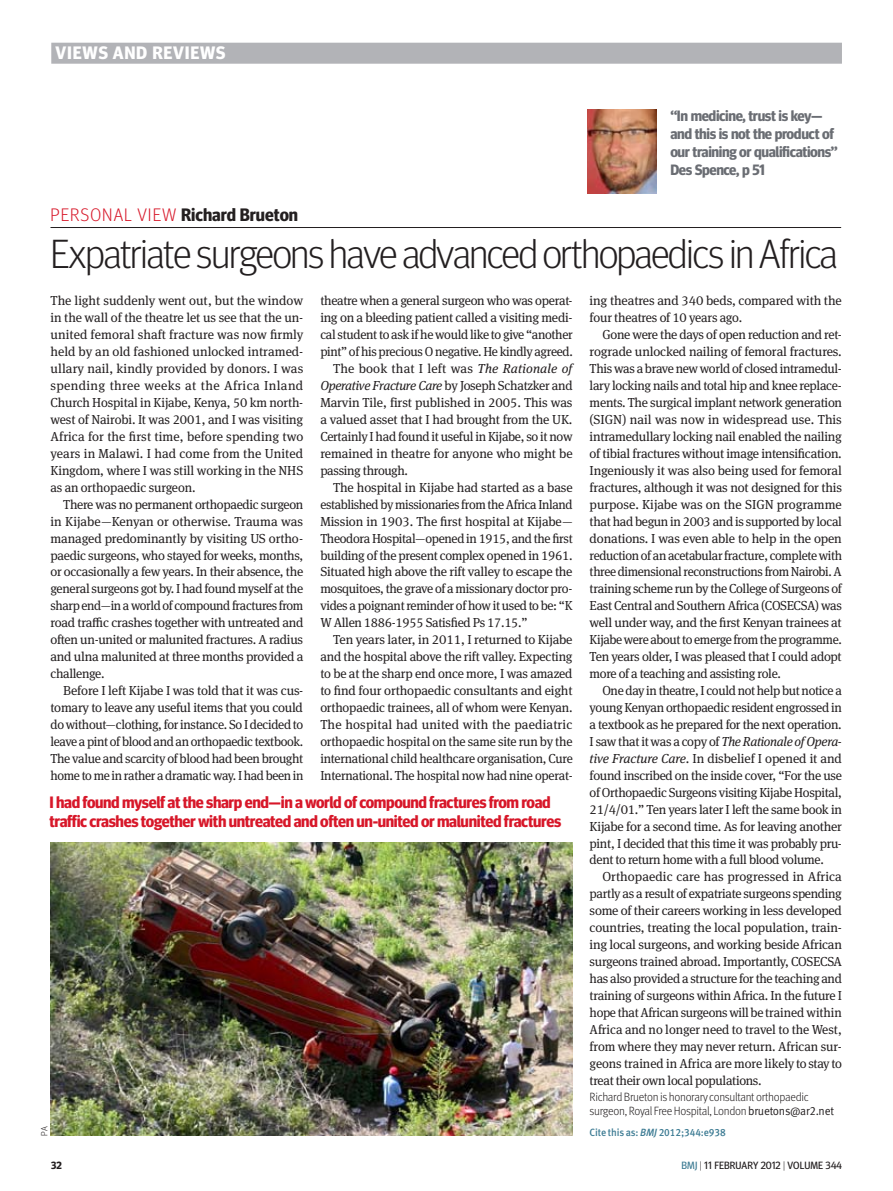
<style>
.page{position:relative;width:893px;height:1191px;background:#fff}
.page>*{position:absolute;margin:0;border:0;box-sizing:border-box;transform-origin:0 0}
.comment_head_27{font:300 40.5px "Meta Headline OT";letter-spacing:-.025em;color:#231f20}
.column_slug{font:700 18px "Meta Headline OT";color:#231f20}
.Section-Strap_Grey_L{font:700 18px "Meta Headline OT";letter-spacing:.04em;color:#fff}
.quote{font:700 16.5px/18.8px "Meta Headline OT";letter-spacing:-.02em;color:#d71729}
._10pt_Link_bold{font:700 15px/18px "Meta Headline OT";letter-spacing:-.025em;color:#6a6d73}
.body_left_indent{font:13.05px/17px "Meta Serif Pro";letter-spacing:-.025em;color:#231f20;text-align:justify}
.body_left{font:13.05px/17px "Meta Serif Pro";letter-spacing:-.01em;color:#231f20;text-align:justify}
.comment_author_detai{font:300 12px/14.2px "Meta Pro";letter-spacing:-.025em;color:#231f20;scale:.95 1}
.t1{font:10.5px "Meta Headline OT";letter-spacing:.01em;color:#231f20}
.citation{font:500 10.5px "Meta Pro";letter-spacing:-.01em;color:#3c7b93;scale:.95 1}
.t2{font:700 10.5px "Meta Headline OT";color:#231f20}
.credit{font:300 9px "Meta Headline OT";color:#231f20}
.s1{font-weight:300;color:#d71729}
.s2{font-style:italic}
.s3{font-family:"Meta Pro Normal";font-weight:400}
.s4{color:#3c7b93}
.s5{font-weight:300}
</style>
<div class="page">
<div style="left:51px;top:43px;width:791px;height:21px;background:#b2b3b7"></div>
<img style="left:588px;top:110px;width:69px;height:83px">
<hr style="left:50px;top:227px;width:791px;height:1px;background:#231f20">
<img style="left:51px;top:842px;width:522px;height:293px">
<p class="Section-Strap_Grey_L" style="left:56px;top:42px;width:171px">VIEWS AND REVIEWS</p>
<p class="_10pt_Link_bold" style="left:670px;top:107px;width:169px">“In medicine, trust is key— and this is not the product of our training or qualifications”<br>Des Spence, p 51</p>
<p class="column_slug" style="left:51px;top:204px;width:249px"><span class="s1">PERSONAL VIEW</span> Richard Brueton</p>
<p class="comment_head_27" style="left:50px;top:229px;width:788px">Expatriate surgeons have advanced orthopaedics in Africa</p>
<p class="body_left" style="left:50px;top:292px;width:254px">The light suddenly went out, but the window in the wall of the theatre let us see that the un&shy;united femoral shaft fracture was now firmly held by an old fashioned unlocked intramed&shy;ullary nail, kindly provided by donors. I was spending three weeks at the Africa Inland Church Hospital in Kijabe, Kenya, 50 km north&shy;west of Nairobi. It was 2001, and I was visiting Africa for the first time, before spending two years in Malawi. I had come from the United Kingdom, where I was still working in the NHS as an orthopaedic surgeon.</p>
<p class="body_left_indent" style="left:50px;top:495px;width:255px;text-indent:13px">There was no permanent orthopaedic surgeon in Kijabe—Kenyan or otherwise. Trauma was managed predominantly by visiting US ortho&shy;paedic surgeons, who stayed for weeks, months, or occasionally a few years. In their absence, the general surgeons got by. I had found myself at the sharp end—in a world of compound fractures from road traffic crashes together with untreated and often un-united or malunited fractures. A radius and ulna malunited at three months provided a challenge.</p>
<p class="body_left_indent" style="left:50px;top:681px;width:255px;text-indent:13px">Before I left Kijabe I was told that it was cus&shy;tomary to leave any useful items that you could do without—clothing, for instance. So I decided to leave a pint of blood and an orthopaedic textbook.<br>The value and scarcity of blood had been brought home to me in rather a dramatic way. I had been in</p>
<p class="body_left_indent" style="left:320px;top:292px;width:254px">theatre when a general surgeon who was operat&shy;ing on a bleeding patient called a visiting medi&shy;cal student to ask if he would like to give “another pint” of his precious O negative. He kindly agreed.</p>
<p class="body_left_indent" style="left:320px;top:359px;width:254px;text-indent:13px">The book that I left was <span class="s2">The Rationale of Operative Fracture Care</span> by Joseph Schatzker and Marvin Tile, first published in 2005<span class="s2">.</span> This was a valued asset that I had brought from the UK.<br>Certainly I had found it useful in Kijabe, so it now remained in theatre for anyone who might be passing through.</p>
<p class="body_left_indent" style="left:320px;top:478px;width:254px;text-indent:13px">The hospital in Kijabe had started as a base established by missionaries from the Africa Inland Mission in 1903. The first hospital at Kijabe— Theodora Hospital—opened in 1915, and the first building of the present complex opened in 1961.<br>Situated high above the rift valley to escape the mosquitoes, the grave of a missionary doctor pro&shy;vides a poignant reminder of how it used to be: “K W Allen 1886-1955 Satisfied Ps 17.15.”</p>
<p class="body_left_indent" style="left:320px;top:630px;width:254px;text-indent:13px">Ten years later, in 2011, I returned to Kijabe and the hospital above the rift valley. Expecting to be at the sharp end once more, I was amazed to find four orthopaedic consultants and eight orthopaedic trainees, all of whom were Kenyan.<br>The hospital had united with the paediatric orthopaedic hospital on the same site run by the international child healthcare organisation, Cure International. The hospital now had nine operat-</p>
<p class="body_left_indent" style="left:590px;top:292px;width:254px">ing theatres and 340 beds, compared with the four theatres of 10 years ago.</p>
<p class="body_left_indent" style="left:590px;top:325px;width:254px;text-indent:13px">Gone were the days of open reduction and ret&shy;rograde unlocked nailing of femoral fractures.<br>This was a brave new world of closed intramedul&shy;lary locking nails and total hip and knee replace&shy;ments. The surgical implant network generation (SIGN) nail was now in widespread use. This intramedullary locking nail enabled the nailing of tibial fractures without image intensification.<br>Ingeniously it was also being used for femoral fractures, although it was not designed for this purpose. Kijabe was on the SIGN programme that had begun in 2003 and is supported by local donations. I was even able to help in the open reduction of an acetabular fracture, complete with three dimensional reconstructions from Nairobi. A training scheme run by the College of Surgeons of East Central and Southern Africa (COSECSA) was well under way, and the first Kenyan trainees at Kijabe were about to emerge from the programme.<br>Ten years older, I was pleased that I could adopt more of a teaching and assisting role.</p>
<p class="body_left_indent" style="left:590px;top:681px;width:254px;text-indent:13px">One day in theatre, I could not help but notice a young Kenyan orthopaedic resident engrossed in a textbook as he prepared for the next operation.<br>I saw that it was a copy of <span class="s2">The Rationale of Opera&shy;tive Fracture Care</span>. In disbelief I opened it and found inscribed on the inside cover, “For the use of Orthopaedic Surgeons visiting Kijabe Hospital, 21/4/01.” Ten years later I left the same book in Kijabe for a second time. As for leaving another pint, I decided that this time it was probably pru&shy;dent to return home with a full blood volume.</p>
<p class="body_left_indent" style="left:590px;top:867px;width:254px;text-indent:13px">Orthopaedic care has progressed in Africa partly as a result of expatriate surgeons spending some of their careers working in less developed countries, treating the local population, train&shy;ing local surgeons, and working beside African surgeons trained abroad. Importantly, COSECSA has also provided a structure for the teaching and training of surgeons within Africa. In the future I hope that African surgeons will be trained within Africa and no longer need to travel to the West, from where they may never return. African sur&shy;geons trained in Africa are more likely to stay to treat their own local populations.</p>
<p class="comment_author_detai" style="left:590px;top:1089px;width:259px">Richard Brueton is honorary consultant orthopaedic surgeon, Royal Free Hospital, London <span class="s3">bruetons@ar2.net</span></p>
<p class="citation" style="left:590px;top:1123px;width:145px">Cite this as: <span class="s2">BMJ</span> 2012;344:e938</p>
<p class="quote" style="left:50px;top:792px;width:513px">I had found myself at the sharp end—in a world of compound fractures from road traffic crashes together with untreated and often un-united or malunited fractures</p>
<p class="credit" style="left:39px;top:1135px;width:10px;rotate:-90deg">PA</p>
<p class="t2" style="left:51px;top:1159px;width:12px">32</p>
<p class="t1" style="left:681px;top:1159px;width:162px"><span class="s4">BMJ</span> <span class="s5">|</span> 11 FEBRUARY 2012 <span class="s5">|</span> VOLUME 344</p>
</div>
